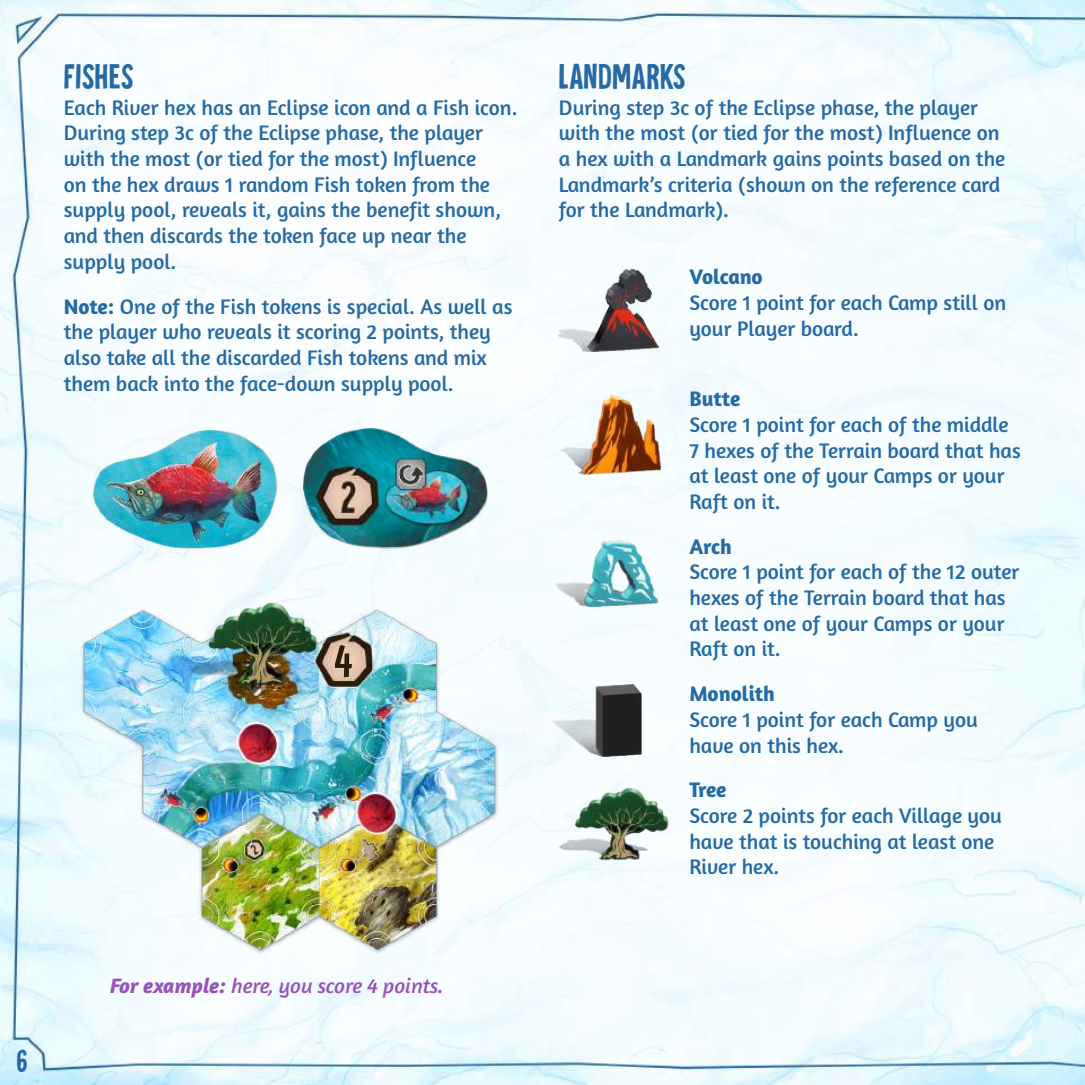
<style>
.page{position:relative;width:1085px;height:1085px;background:#fff}
.page>*{position:absolute;margin:0;border:0;box-sizing:border-box;transform-origin:0 0}
.t1{font:36px "Tournedos";letter-spacing:.025em;color:#256aa4}
.t2{font:31.72px "Tournedos";color:#256aa4}
.t3{font:21.38px/25.7px "Amaranth";color:#256aa4}
.t4{font:italic 21.38px "Amaranth";letter-spacing:-.005em;color:#9754b9}
.t5{font:700 21.38px "Amaranth";color:#256aa4}
.s1{font-weight:700}
</style>
<div class="page">
<img style="left:0;top:0;width:1084px;height:1084px">
<img style="left:558px;top:268px;width:101px;height:83px">
<img style="left:560px;top:393px;width:101px;height:81px">
<img style="left:556px;top:539px;width:102px;height:67px">
<img style="left:558px;top:787px;width:112px;height:74px">
<img style="left:552px;top:683px;width:92px;height:73px">
<div style="left:94px;top:430px;width:183px;height:119px;background:#231f20;opacity:.45"></div>
<img style="left:94px;top:430px;width:181px;height:117px">
<div style="left:303px;top:428px;width:185px;height:120px;background:#231f20;opacity:.45"></div>
<img style="left:303px;top:428px;width:183px;height:118px">
<img style="left:80px;top:604px;width:421px;height:351px">
<h1 class="t1" style="left:64px;top:56px;width:72px">FISHES</h1>
<p class="t3" style="left:64px;top:94px;width:455px">Each River hex has an Eclipse icon and a Fish icon.<br>During step 3c of the Eclipse phase, the player with the most (or tied for the most) Influence<br>on the hex draws 1 random Fish token from the supply pool, reveals it, gains the benefit shown, and then discards the token face up near the supply pool.</p>
<p class="t3" style="left:64px;top:293px;width:450px"><span class="s1">Note:</span> One of the Fish tokens is special. As well as the player who reveals it scoring 2 points, they also take all the discarded Fish tokens and mix them back into the face-down supply pool.</p>
<h2 class="t2" style="left:17px;top:1042px;width:12px">6</h2>
<p class="t4" style="left:110px;top:972px;width:335px"><span class="s1">For example:</span> here, you score 4 points.</p>
<h1 class="t1" style="left:559px;top:56px;width:128px">LANDMARKS</h1>
<p class="t3" style="left:559px;top:94px;width:448px">During step 3c of the Eclipse phase, the player with the most (or tied for the most) Influence on a hex with a Landmark gains points based on the Landmark’s criteria (shown on the reference card for the Landmark).</p>
<p class="t5" style="left:689px;top:263px;width:75px">Volcano</p>
<p class="t3" style="left:689px;top:290px;width:318px">Score 1 point for each Camp still on your Player board.</p>
<p class="t5" style="left:689px;top:385px;width:52px">Butte</p>
<p class="t3" style="left:689px;top:411px;width:333px">Score 1 point for each of the middle<br>7 hexes of the Terrain board that has at least one of your Camps or your<br>Raft on it.</p>
<p class="t5" style="left:689px;top:532px;width:44px">Arch</p>
<p class="t3" style="left:689px;top:559px;width:331px">Score 1 point for each of the 12 outer hexes of the Terrain board that has at least one of your Camps or your<br>Raft on it.</p>
<p class="t5" style="left:689px;top:680px;width:87px">Monolith</p>
<p class="t3" style="left:689px;top:706px;width:290px">Score 1 point for each Camp you have on this hex.</p>
<p class="t5" style="left:689px;top:776px;width:39px">Tree</p>
<p class="t3" style="left:689px;top:802px;width:314px">Score 2 points for each Village you have that is touching at least one<br>River hex.</p>
</div>
